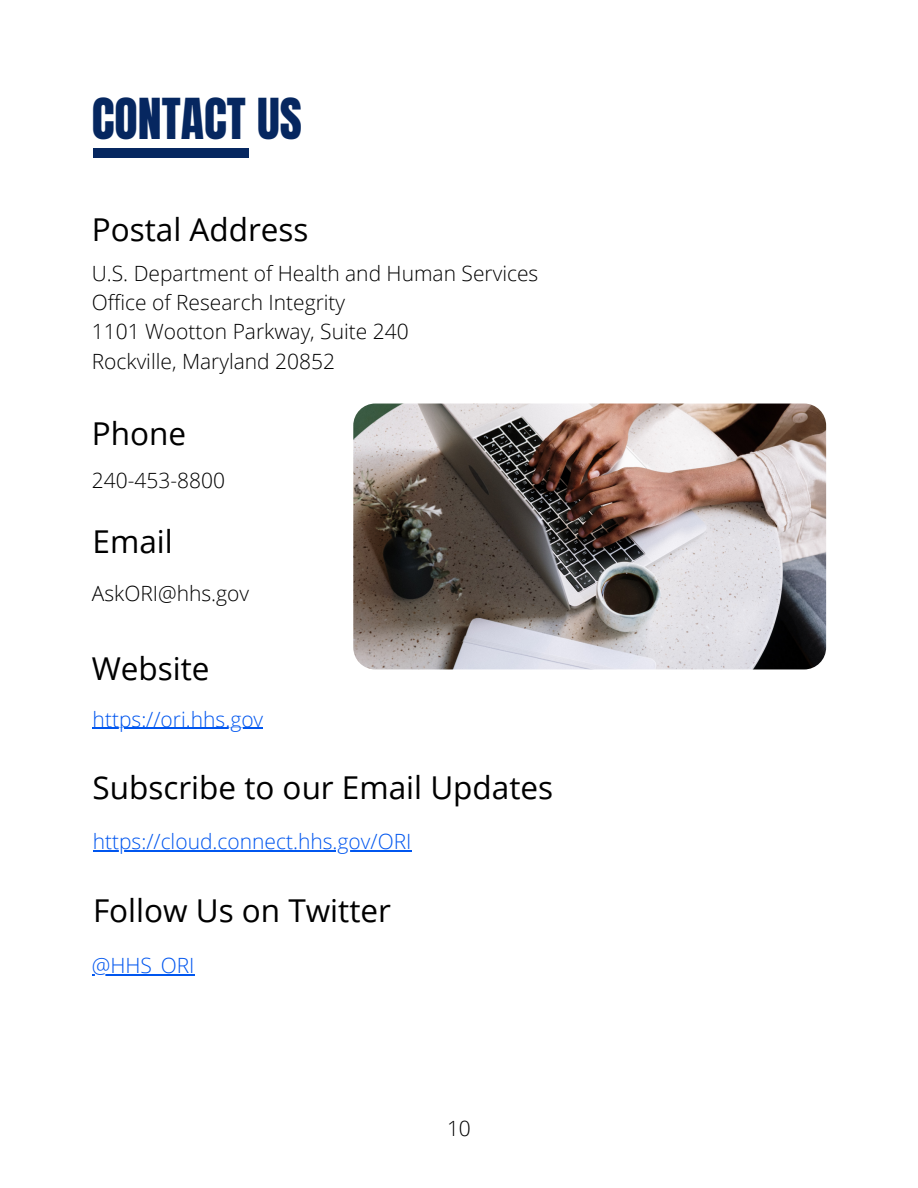
<style>
.page{position:relative;width:918px;height:1188px;background:#fff}
.page>*{position:absolute;margin:0;border:0;box-sizing:border-box;transform-origin:0 0}
.t1{font:48px "Anton";color:#062760}
.t2{font:31.5px "Open Sans";color:#000}
.t3{font:300 21px/29.2px "Open Sans";color:#000}
.t4{font:300 21px "Open Sans";color:#0056ef}
</style>
<div class="page">
<div style="left:93px;top:149px;width:155px;height:9px;background:#062760"></div>
<img style="left:353px;top:404px;width:473px;height:266px;border-radius:22px">
<hr style="left:93px;top:728px;width:170px;height:1px;background:#0056ef">
<hr style="left:93px;top:851px;width:318px;height:1px;background:#0056ef">
<hr style="left:92px;top:974px;width:102px;height:2px;background:#0056ef">
<h1 class="t1" style="left:92px;top:84px;width:212px">CONTACT US</h1>
<h2 class="t2" style="left:92px;top:207px;width:218px">Postal Address</h2>
<p class="t3" style="left:92px;top:258px;width:448px">U.S. Department of Health and Human Services Office of Research Integrity<br>1101 Wootton Parkway, Suite 240<br>Rockville, Maryland 20852</p>
<h2 class="t2" style="left:92px;top:411px;width:96px">Phone</h2>
<p class="t3" style="left:92px;top:465px;width:135px">240-453-8800</p>
<h2 class="t2" style="left:93px;top:519px;width:82px">Email</h2>
<p class="t3" style="left:92px;top:579px;width:159px">AskORI@hhs.gov</p>
<h2 class="t2" style="left:92px;top:646px;width:119px">Website</h2>
<p class="t4" style="left:93px;top:704px;width:172px">https://ori.hhs.gov</p>
<h2 class="t2" style="left:93px;top:765px;width:462px">Subscribe to our Email Updates</h2>
<p class="t4" style="left:93px;top:827px;width:320px">https://cloud.connect.hhs.gov/ORI</p>
<h2 class="t2" style="left:93px;top:888px;width:300px">Follow Us on Twitter</h2>
<p class="t4" style="left:92px;top:951px;width:104px">@HHS_ORI</p>
<p class="t3" style="left:447px;top:1113px;width:25px">10</p>
</div>
